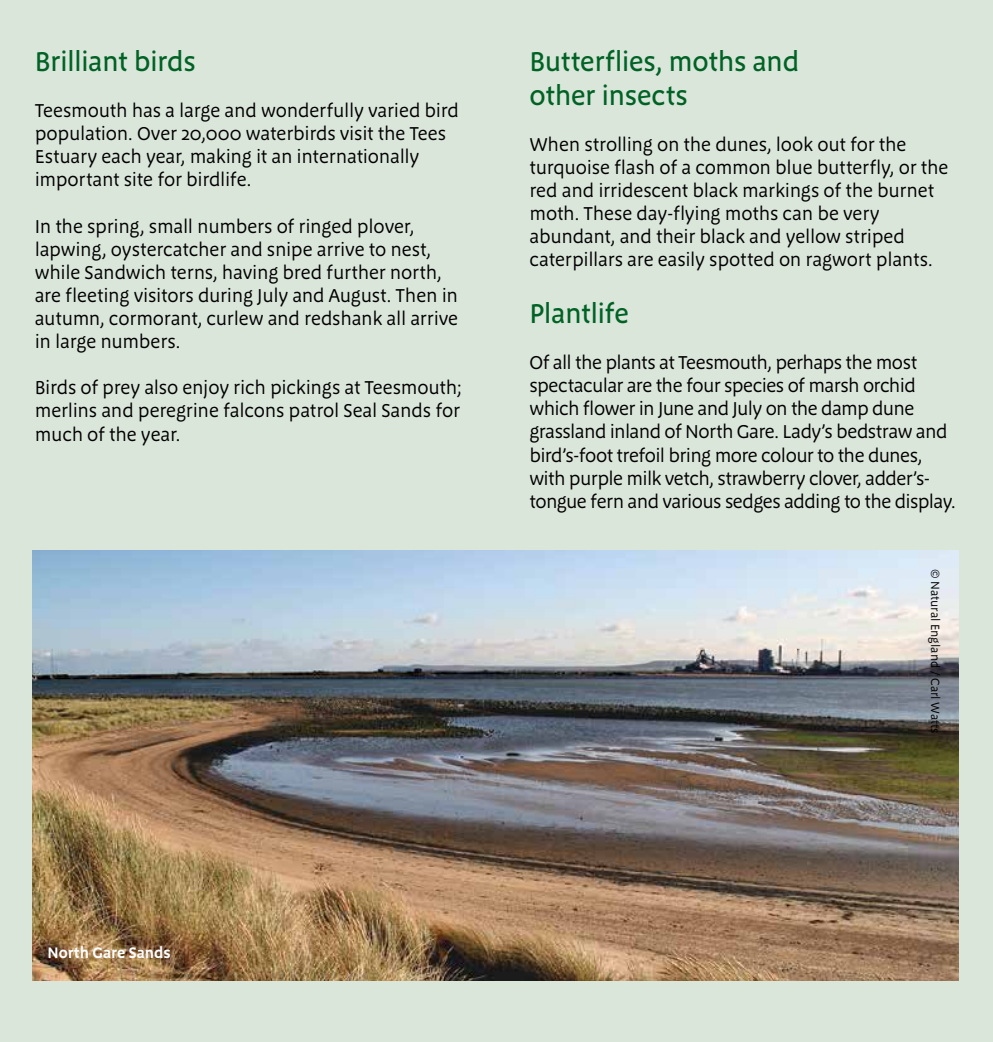
<style>
.page{position:relative;width:993px;height:1042px;background:#fff}
.page>*{position:absolute;margin:0;border:0;box-sizing:border-box;transform-origin:0 0}
.t1{font:500 28px/33.6px "Megano OT";letter-spacing:-.015em;color:#006225}
.t2{font:19.25px/23.1px "Megano OT";letter-spacing:-.015em;color:#000}
.t3{font:600 15.75px "Megano OT";color:#fff}
.t4{font:12.25px "Megano OT";color:#000}
</style>
<div class="page">
<div style="left:0;top:0;width:511px;height:1042px;background:#dbe6db"></div>
<div style="left:496px;top:0;width:496px;height:1042px;background:#dbe6db"></div>
<img style="left:33px;top:550px;width:924px;height:430px">
<h1 class="t1" style="left:35px;top:45px;width:162px">Brilliant birds</h1>
<p class="t2" style="left:35px;top:99px;width:425px">Teesmouth has a large and wonderfully varied bird population. Over 20,000 waterbirds visit the Tees Estuary each year, making it an internationally important site for birdlife.</p>
<p class="t2" style="left:35px;top:215px;width:425px">In the spring, small numbers of ringed plover, lapwing, oystercatcher and snipe arrive to nest, while Sandwich terns, having bred further north, are fleeting visitors during July and August. Then in autumn, cormorant, curlew and redshank all arrive in large numbers.</p>
<p class="t2" style="left:35px;top:376px;width:428px;text-align:justify">Birds of prey also enjoy rich pickings at Teesmouth; merlins and peregrine falcons patrol Seal Sands for much of the year.</p>
<h1 class="t1" style="left:529px;top:45px;width:271px">Butterflies, moths and other insects</h1>
<p class="t2" style="left:529px;top:133px;width:420px">When strolling on the dunes, look out for the turquoise flash of a common blue butterfly, or the red and irridescent black markings of the burnet moth. These day-flying moths can be very abundant, and their black and yellow striped caterpillars are easily spotted on ragwort plants.</p>
<h1 class="t1" style="left:529px;top:297px;width:101px">Plantlife</h1>
<p class="t2" style="left:529px;top:351px;width:428px">Of all the plants at Teesmouth, perhaps the most spectacular are the four species of marsh orchid which flower in June and July on the damp dune grassland inland of North Gare. Lady’s bedstraw and bird’s-foot trefoil bring more colour to the dunes, with purple milk vetch, strawberry clover, adder’s&shy;tongue fern and various sedges adding to the display.</p>
<p class="t4" style="left:942px;top:569px;width:166px;rotate:90deg">© Natural England / Carl Watts</p>
<p class="t3" style="left:47px;top:943px;width:125px">North Gare Sands</p>
</div>
